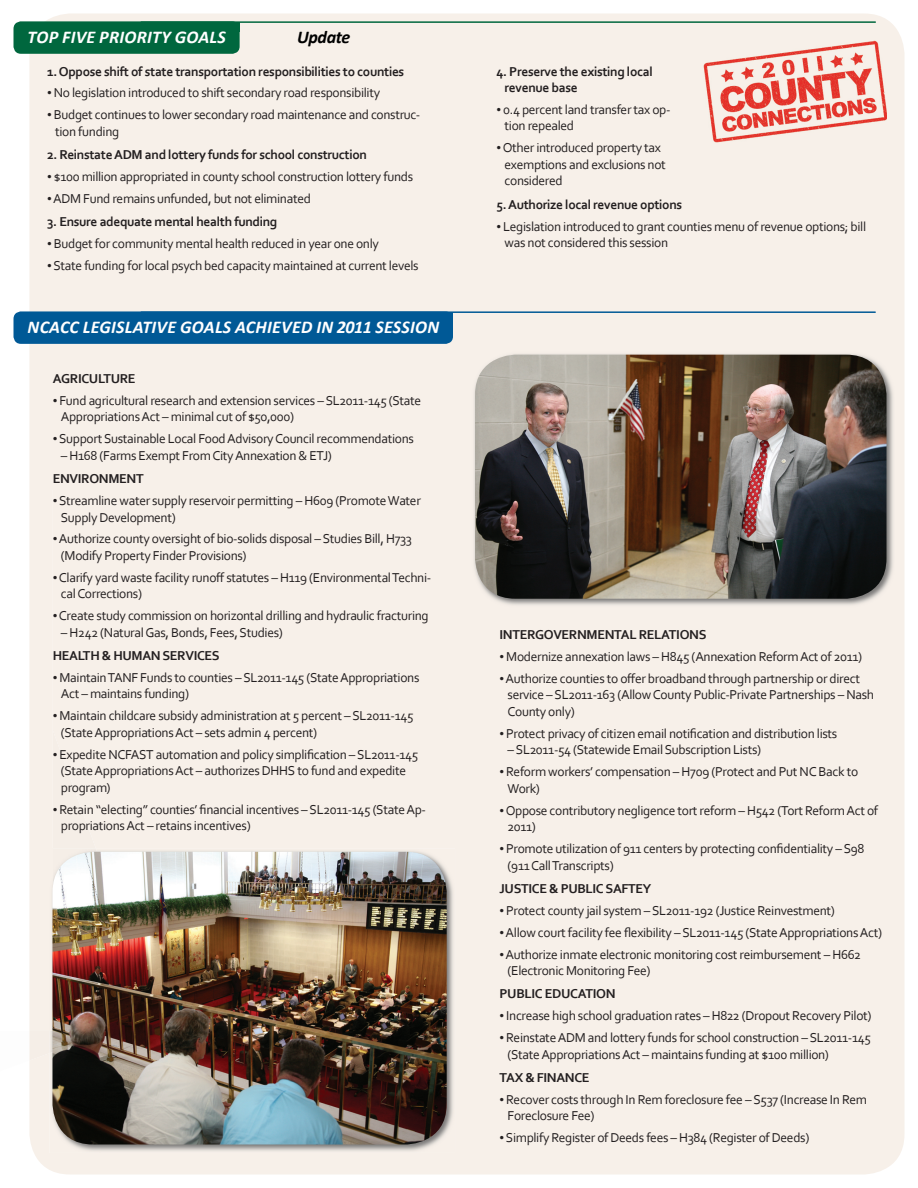
<style>
.page{position:relative;width:918px;height:1188px;background:#fff}
.page>*{position:absolute;margin:0;border:0;box-sizing:border-box;transform-origin:0 0}
.t1{font:italic 700 18px "Calibri";letter-spacing:.015em;color:#fff}
.t2{font:italic 700 18px "Calibri";letter-spacing:-.025em;color:#000}
.t3{font:13.5px/16.5px "Corbel";letter-spacing:-.025em;color:#231f20}
.t4{font:700 13.5px/16.5px "Corbel";letter-spacing:-.025em;color:#231f20}
.s1{font-family:"Times New Roman"}
</style>
<div class="page">
<div style="left:29px;top:14px;width:875px;height:1160px;background:#f7f0e9"></div>
<div style="left:29px;top:730px;width:67px;height:331px;background:#f5eee7"></div>
<svg style="left:29px;top:490px;width:24px;height:540px;background:#f7f0e9"></svg>
<div style="left:14px;top:21px;width:226px;height:33px;background:#00673e;border-radius:8px"></div>
<hr style="left:141px;top:21px;width:734px;height:2px;background:#00673e">
<hr style="left:236px;top:22px;width:4px;height:10px;background:#00673e">
<img style="left:704px;top:40px;width:183px;height:102px">
<div style="left:14px;top:311px;width:439px;height:33px;background:#005996;border-radius:8px"></div>
<hr style="left:141px;top:311px;width:734px;height:2px;background:#005996">
<img style="left:472px;top:352px;width:423px;height:255px">
<img style="left:475px;top:355px;width:411px;height:244px;border-radius:40px">
<img style="left:156px;top:849px;width:299px;height:50px">
<img style="left:100px;top:899px;width:355px;height:254px">
<img style="left:49px;top:1053px;width:51px;height:100px">
<img style="left:49px;top:849px;width:107px;height:204px">
<img style="left:49px;top:849px;width:4px;height:181px">
<img style="left:53px;top:852px;width:394px;height:292px;border-radius:41px">
<h1 class="t1" style="left:28px;top:25px;width:200px">TOP FIVE PRIORITY GOALS</h1>
<h1 class="t2" style="left:297px;top:25px;width:54px">Update</h1>
<p class="t4" style="left:47px;top:63px;width:359px">1. Oppose shift of state transportation responsibilities to counties</p>
<p class="t3" style="left:47px;top:84px;width:335px"><span class="s1">•</span> No legislation introduced to shift secondary road responsibility</p>
<p class="t3" style="left:55px;top:106px;width:367px;text-indent:-8px"><span class="s1">•</span> Budget continues to lower secondary road maintenance and construc&shy;tion funding</p>
<p class="t4" style="left:47px;top:146px;width:321px">2. Reinstate ADM and lottery funds for school construction</p>
<p class="t3" style="left:47px;top:168px;width:368px"><span class="s1">•</span> $100 million appropriated in county school construction lottery funds</p>
<p class="t3" style="left:47px;top:190px;width:265px"><span class="s1">•</span> ADM Fund remains unfunded, but not eliminated</p>
<p class="t4" style="left:47px;top:213px;width:232px">3. Ensure adequate mental health funding</p>
<p class="t3" style="left:47px;top:235px;width:333px"><span class="s1">•</span> Budget for community mental health reduced in year one only</p>
<p class="t3" style="left:47px;top:257px;width:373px"><span class="s1">•</span> State funding for local psych bed capacity maintained at current levels</p>
<h1 class="t1" style="left:28px;top:316px;width:413px">NCACC LEGISLATIVE GOALS ACHIEVED IN 2011 SESSION</h1>
<p class="t4" style="left:53px;top:370px;width:84px">AGRICULTURE</p>
<p class="t3" style="left:61px;top:392px;width:362px;text-indent:-8px"><span class="s1">•</span> Fund agricultural research and extension services – SL2011-145 (State<br>Appropriations Act – minimal cut of $50,000)</p>
<p class="t3" style="left:53px;top:430px;width:363px"><span class="s1">•</span> Support Sustainable Local Food Advisory Council recommendations</p>
<p class="t3" style="left:61px;top:447px;width:273px">– H168 (Farms Exempt From City Annexation &amp; ETJ)</p>
<p class="t4" style="left:53px;top:470px;width:92px">ENVIRONMENT</p>
<p class="t3" style="left:61px;top:492px;width:361px;text-indent:-8px"><span class="s1">•</span> Streamline water supply reservoir permitting – H609 (Promote Water<br>Supply Development)</p>
<p class="t3" style="left:61px;top:530px;width:353px;text-indent:-8px"><span class="s1">•</span> Authorize county oversight of bio-solids disposal – Studies Bill, H733 (Modify Property Finder Provisions)</p>
<p class="t3" style="left:61px;top:569px;width:372px;text-indent:-8px"><span class="s1">•</span> Clarify yard waste facility runoff statutes – H119 (Environmental Techni&shy;cal Corrections)</p>
<p class="t3" style="left:53px;top:607px;width:377px"><span class="s1">•</span> Create study commission on horizontal drilling and hydraulic fracturing</p>
<p class="t3" style="left:61px;top:624px;width:224px">– H242 (Natural Gas, Bonds, Fees, Studies)</p>
<p class="t4" style="left:53px;top:647px;width:168px">HEALTH &amp; HUMAN SERVICES</p>
<p class="t3" style="left:61px;top:669px;width:360px;text-indent:-8px"><span class="s1">•</span> Maintain TANF Funds to counties – SL2011-145 (State Appropriations<br>Act – maintains funding)</p>
<p class="t3" style="left:61px;top:707px;width:354px;text-indent:-8px"><span class="s1">•</span> Maintain childcare subsidy administration at 5 percent – SL2011-145 (State Appropriations Act – sets admin 4 percent)</p>
<p class="t3" style="left:61px;top:746px;width:359px;text-indent:-8px"><span class="s1">•</span> Expedite NCFAST automation and policy simplification – SL2011-145 (State Appropriations Act – authorizes DHHS to fund and expedite program)</p>
<p class="t3" style="left:61px;top:801px;width:367px;text-indent:-8px"><span class="s1">•</span> Retain “electing” counties’ financial incentives – SL2011-145 (State Ap&shy;propriations Act – retains incentives)</p>
<p class="t4" style="left:505px;top:63px;width:150px;text-indent:-8px">4. Preserve the existing local revenue base</p>
<p class="t3" style="left:505px;top:101px;width:167px;text-indent:-8px"><span class="s1">•</span> 0.4 percent land transfer tax op&shy;tion repealed</p>
<p class="t3" style="left:505px;top:139px;width:163px;text-indent:-8px"><span class="s1">•</span> Other introduced property tax exemptions and exclusions not considered</p>
<p class="t4" style="left:496px;top:196px;width:187px">5. Authorize local revenue options</p>
<p class="t3" style="left:505px;top:217px;width:363px;text-indent:-8px"><span class="s1">•</span> Legislation introduced to grant counties menu of revenue options; bill was not considered this session</p>
<p class="t4" style="left:500px;top:626px;width:209px">INTERGOVERNMENTAL RELATIONS</p>
<p class="t3" style="left:500px;top:648px;width:364px"><span class="s1">•</span> Modernize annexation laws – H845 (Annexation Reform Act of 2011)</p>
<p class="t3" style="left:508px;top:670px;width:368px;text-indent:-8px"><span class="s1">•</span> Authorize counties to offer broadband through partnership or direct service – SL2011-163 (Allow County Public-Private Partnerships – Nash<br>County only)</p>
<p class="t3" style="left:500px;top:725px;width:339px"><span class="s1">•</span> Protect privacy of citizen email notification and distribution lists</p>
<p class="t3" style="left:508px;top:741px;width:255px">– SL2011-54 (Statewide Email Subscription Lists)</p>
<p class="t3" style="left:508px;top:763px;width:352px;text-indent:-8px"><span class="s1">•</span> Reform workers’ compensation – H709 (Protect and Put NC Back to<br>Work)</p>
<p class="t3" style="left:508px;top:802px;width:372px;text-indent:-8px"><span class="s1">•</span> Oppose contributory negligence tort reform – H542 (Tort Reform Act of<br>2011)</p>
<p class="t3" style="left:508px;top:840px;width:359px;text-indent:-8px"><span class="s1">•</span> Promote utilization of 911 centers by protecting confidentiality – S98 (911 Call Transcripts)</p>
<p class="t4" style="left:500px;top:880px;width:154px">JUSTICE &amp; PUBLIC SAFTEY</p>
<p class="t3" style="left:500px;top:902px;width:337px"><span class="s1">•</span> Protect county jail system – SL2011-192 (Justice Reinvestment)</p>
<p class="t3" style="left:500px;top:924px;width:384px"><span class="s1">•</span> Allow court facility fee flexibility – SL2011-145 (State Appropriations Act)</p>
<p class="t3" style="left:508px;top:945px;width:355px;text-indent:-8px"><span class="s1">•</span> Authorize inmate electronic monitoring cost reimbursement – H662 (Electronic Monitoring Fee)</p>
<p class="t4" style="left:500px;top:985px;width:118px">PUBLIC EDUCATION</p>
<p class="t3" style="left:500px;top:1007px;width:374px"><span class="s1">•</span> Increase high school graduation rates – H822 (Dropout Recovery Pilot)</p>
<p class="t3" style="left:508px;top:1029px;width:365px;text-indent:-8px"><span class="s1">•</span> Reinstate ADM and lottery funds for school construction – SL2011-145 (State Appropriations Act – maintains funding at $100 million)</p>
<p class="t4" style="left:500px;top:1069px;width:92px">TAX &amp; FINANCE</p>
<p class="t3" style="left:508px;top:1091px;width:361px;text-indent:-8px"><span class="s1">•</span> Recover costs through In Rem foreclosure fee – S537 (Increase In Rem<br>Foreclosure Fee)</p>
<p class="t3" style="left:500px;top:1129px;width:311px"><span class="s1">•</span> Simplify Register of Deeds fees – H384 (Register of Deeds)</p>
</div>
